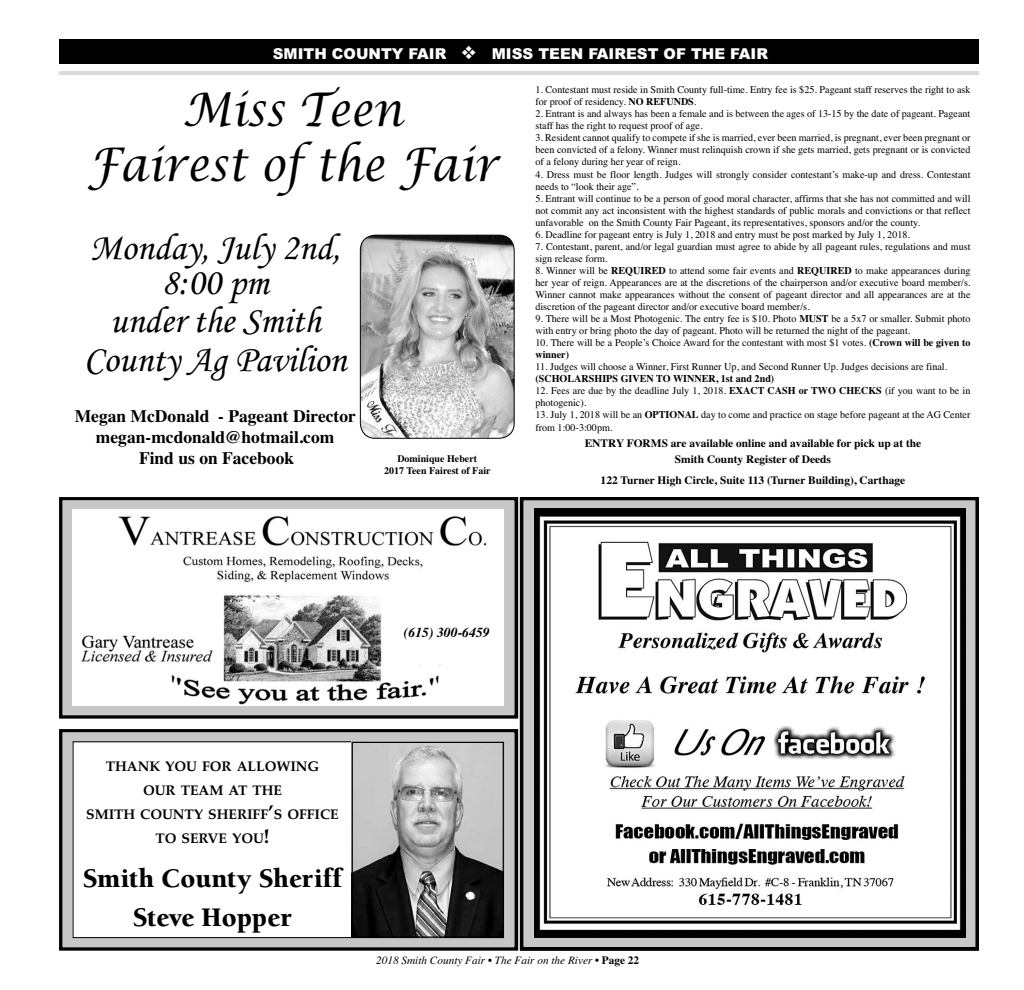
<style>
.page{position:relative;width:1024px;height:990px;background:#fff}
.page>*{position:absolute;margin:0;border:0;box-sizing:border-box;transform-origin:0 0}
.t1{font:italic 46.25px/55.5px "Lucida Calligraphy";color:#000;text-align:center;scale:.9 1}
.t2{font:37.5px/35px "Monotype Corsiva";color:#000;text-align:center}
.t3{font:26.25px/38.8px "Berkeley Oldstyle Black DTC";color:#000;text-align:center}
.t4{font:700 17.5px/21px "Times";color:#000;text-align:center}
.t5{font:900 15px "Arial";color:#fff}
.t6{font:700 14px/24px "Palatino";color:#000;text-align:center}
.t7{font:italic 700 13.75px "Times";color:#000}
.t8{font:700 11.25px/16.2px "Times";color:#000;text-align:center}
.t9{font:italic 11.25px "Times";color:#000}
.t10{font:10.38px/12px "Times";color:#000}
.t11{font:700 10.38px "Times";color:#000}
.t12{font:700 10px/12px "Times";color:#000;text-align:center}
.s1{font-weight:700}
.s2{font-size:20px}
.s3{font-weight:700;font-style:normal}
</style>
<div class="page">
<div style="left:520px;top:497px;width:459px;height:454px;border:4px solid #000"></div>
<div style="left:524px;top:500px;width:451px;height:447px;border:10px solid #c7c7c7"></div>
<img style="left:534px;top:509px;width:431px;height:429px">
<div style="left:59px;top:729px;width:459px;height:222px;border:4px solid #000"></div>
<div style="left:62px;top:732px;width:452px;height:215px;border:10px solid #c7c7c7"></div>
<img style="left:354px;top:744px;width:148px;height:192px">
<div style="left:352px;top:742px;width:152px;height:196px;border:1px solid #000"></div>
<div style="left:59px;top:497px;width:459px;height:222px;border:4px solid #000"></div>
<div style="left:62px;top:500px;width:452px;height:215px;border:10px solid #c7c7c7"></div>
<img style="left:73px;top:509px;width:431px;height:196px">
<div style="left:412px;top:631px;width:85px;height:33px;background:#fff"></div>
<div style="left:59px;top:39px;width:920px;height:25px;background:#000"></div>
<hr style="left:59px;top:71px;width:920px;height:4px;background:#dbdbdb">
<img style="left:360px;top:235px;width:154px;height:203px;border-radius:15px">
<div style="left:360px;top:235px;width:154px;height:204px;border:1px solid #000;border-radius:15px"></div>
<h3 class="t5" style="left:273px;top:45px;width:497px">SMITH COUNTY FAIR ❖ MISS TEEN FAIREST OF THE FAIR</h3>
<p class="t10" style="left:535px;top:85px;width:437px">1. Contestant must reside in Smith County full-time. Entry fee is $25. Pageant staff reserves the right to ask for proof of residency. <span class="s1">NO REFUNDS</span>.</p>
<p class="t10" style="left:535px;top:109px;width:436px">2. Entrant is and always has been a female and is between the ages of 13-15 by the date of pageant. Pageant staff has the right to request proof of age.</p>
<p class="t10" style="left:535px;top:133px;width:437px;text-align:justify">3. Resident cannot qualify to compete if she is married, ever been married, is pregnant, ever been pregnant or been convicted of a felony. Winner must relinquish crown if she gets married, gets pregnant or is convicted of a felony during her year of reign.</p>
<p class="t10" style="left:535px;top:169px;width:436px">4. Dress must be floor length. Judges will strongly consider contestant’s make-up and dress. Contestant needs to “look their age”.</p>
<p class="t10" style="left:535px;top:193px;width:437px;text-align:justify">5. Entrant will continue to be a person of good moral character, affirms that she has not committed and will not commit any act inconsistent with the highest standards of public morals and convictions or that reflect unfavorable on the Smith County Fair Pageant, its representatives, sponsors and/or the county.</p>
<p class="t10" style="left:535px;top:229px;width:376px">6. Deadline for pageant entry is July 1, 2018 and entry must be post marked by July 1, 2018.</p>
<p class="t10" style="left:535px;top:241px;width:436px">7. Contestant, parent, and/or legal guardian must agree to abide by all pageant rules, regulations and must sign release form.</p>
<p class="t10" style="left:535px;top:265px;width:436px;text-align:justify">8. Winner will be <span class="s1">REQUIRED</span> to attend some fair events and <span class="s1">REQUIRED</span> to make appearances during her year of reign. Appearances are at the discretions of the chairperson and/or executive board member/s.<br>Winner cannot make appearances without the consent of pageant director and all appearances are at the discretion of the pageant director and/or executive board member/s.</p>
<p class="t10" style="left:535px;top:314px;width:436px">9. There will be a Most Photogenic. The entry fee is $10. Photo <span class="s1">MUST</span> be a 5x7 or smaller. Submit photo with entry or bring photo the day of pageant. Photo will be returned the night of the pageant.</p>
<p class="t10" style="left:535px;top:338px;width:436px">10. There will be a People’s Choice Award for the contestant with most $1 votes. <span class="s1">(Crown will be given to winner)</span></p>
<p class="t10" style="left:535px;top:362px;width:413px">11. Judges will choose a Winner, First Runner Up, and Second Runner Up. Judges decisions are final.</p>
<p class="t11" style="left:535px;top:375px;width:240px">(SCHOLARSHIPS GIVEN TO WINNER, 1st and 2nd)</p>
<p class="t10" style="left:535px;top:386px;width:436px">12. Fees are due by the deadline July 1, 2018. <span class="s1">EXACT CASH or TWO CHECKS</span> (if you want to be in photogenic).</p>
<p class="t10" style="left:535px;top:410px;width:436px">13. July 1, 2018 will be an <span class="s1">OPTIONAL</span> day to come and practice on stage before pageant at the AG Center from 1:00-3:00pm.</p>
<p class="t8" style="left:585px;top:436px;width:338px">ENTRY FORMS are available online and available for pick up at the<br>Smith County Register of Deeds</p>
<p class="t8" style="left:600px;top:473px;width:306px">122 Turner High Circle, Suite 113 (Turner Building), Carthage</p>
<h1 class="t1" style="left:88px;top:82px;width:457px">Miss Teen<br>Fairest of the Fair</h1>
<h2 class="t2" style="left:90px;top:233px;width:252px">Monday, July 2nd,<br>8:00 pm</h2>
<h2 class="t2" style="left:84px;top:305px;width:264px;line-height:38.8px">under the Smith<br>County Ag Pavilion</h2>
<h3 class="t4" style="left:75px;top:407px;width:283px">Megan McDonald - Pageant Director megan-mcdonald@hotmail.com<br>Find us on Facebook</h3>
<p class="t12" style="left:384px;top:454px;width:108px">Dominique Hebert<br>2017 Teen Fairest of Fair</p>
<h3 class="t7" style="left:404px;top:627px;width:87px">(615) 300-6459</h3>
<h3 class="t6" style="left:86px;top:755px;width:254px">THANK YOU FOR ALLOWING<br>OUR TEAM AT THE<br>SMITH COUNTY SHERIFF<span class="s2">’</span>S OFFICE<br>TO SERVE YOU<span class="s2">!</span></h3>
<h3 class="t3" style="left:83px;top:859px;width:260px">Smith County Sheriff<br>Steve Hopper</h3>
<p class="t9" style="left:376px;top:956px;width:264px">2018 Smith County Fair • The Fair on the River <span class="s1">•</span> <span class="s3">Page 22</span></p>
</div>
